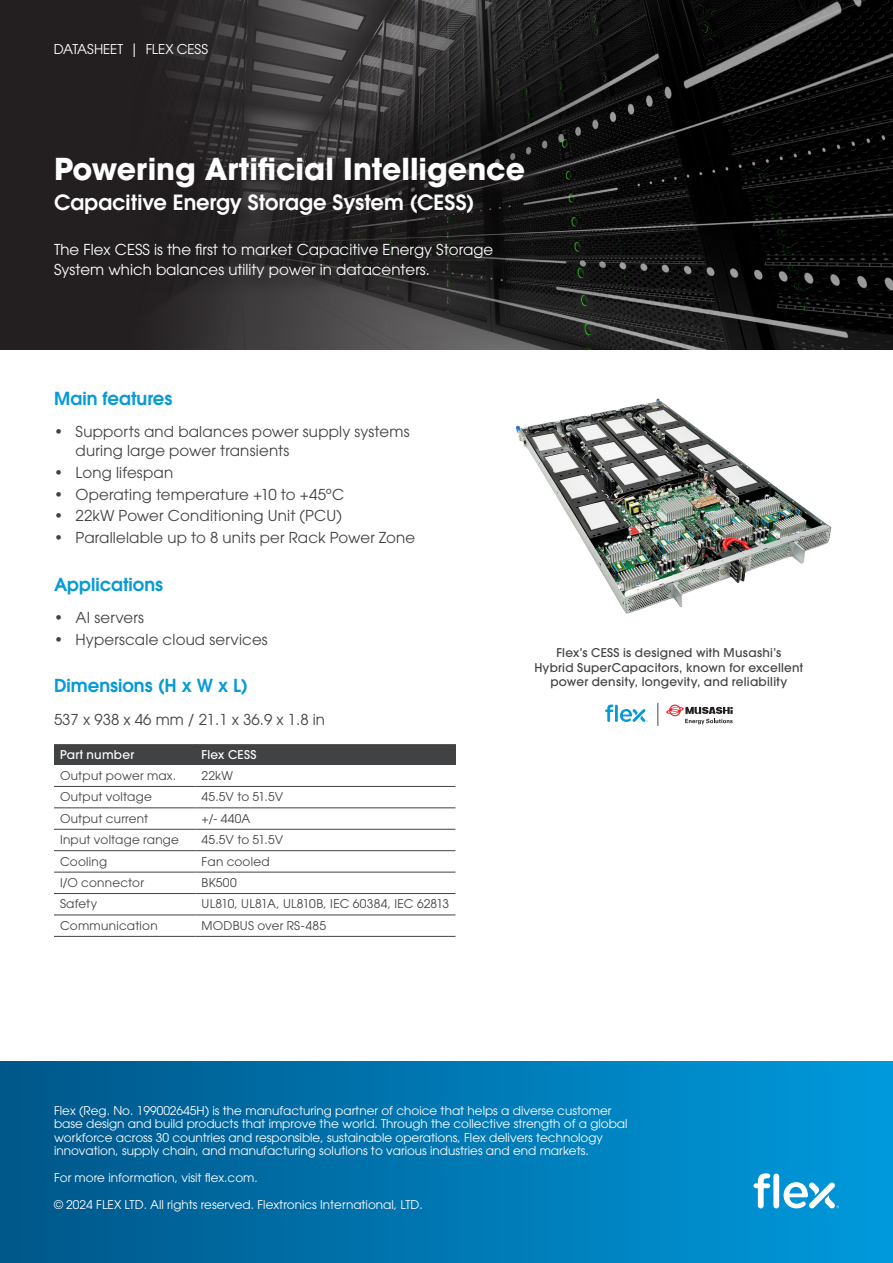
<style>
.page{position:relative;width:893px;height:1263px;background:#fff}
.page>*{position:absolute;margin:0;border:0;box-sizing:border-box;transform-origin:0 0}
.t1{font:700 30px "ITC Avant Garde Pro";color:#fff}
.Sub_Header{font:600 21px "ITC Avant Garde Pro";color:#fff}
.Section_Header{font:600 18px "ITC Avant Garde Pro";color:#069ad9}
.Body_Text_Space_After{font:15px/19.5px "ITC Avant Garde Pro";letter-spacing:.01em;color:#414243}
.Body_Text_Space_After-2{font:15px/19.5px "ITC Avant Garde Pro";color:#fff}
.Body_Text{font:13.5px "ITC Avant Garde Pro";letter-spacing:-.01em;color:#fff}
.t2{font:12px/13.5px "ITC Avant Garde Pro";color:#fff}
.Table_Body{font:12px "ITC Avant Garde Pro";letter-spacing:.02em;color:#414243}
.Body_Text-2{font:500 12px/14.4px "ITC Avant Garde Pro";letter-spacing:.02em;color:#414243;text-align:center}
.Table_Header{font:500 12px "ITC Avant Garde Pro";letter-spacing:.02em;color:#fff}
</style>
<div class="page">
<div style="left:0;top:1061px;width:893px;height:202px;background:linear-gradient(to right,#005689,#0099dc)"></div>
<svg style="left:753px;top:1173px;width:17px;height:35px"></svg>
<div style="left:773px;top:1173px;width:6px;height:35px;background:#fff;border-radius:3px"></div>
<svg style="left:784px;top:1181px;width:55px;height:27px"></svg>
<img style="left:608px;top:0;width:285px;height:349px">
<svg style="left:0;top:0;width:608px;height:349px;background:#2e2b2c"></svg>
<div style="left:54px;top:744px;width:402px;height:21px;background:#414243"></div>
<hr style="left:54px;top:786px;width:142px;height:1px;background:#414243">
<hr style="left:196px;top:786px;width:259px;height:1px;background:#414243">
<hr style="left:54px;top:807px;width:142px;height:1px;background:#414243">
<hr style="left:196px;top:807px;width:259px;height:1px;background:#414243">
<hr style="left:54px;top:829px;width:142px;height:1px;background:#414243">
<hr style="left:196px;top:829px;width:259px;height:1px;background:#414243">
<hr style="left:54px;top:850px;width:142px;height:1px;background:#414243">
<hr style="left:196px;top:850px;width:259px;height:1px;background:#414243">
<hr style="left:54px;top:872px;width:142px;height:1px;background:#414243">
<hr style="left:196px;top:872px;width:259px;height:1px;background:#414243">
<hr style="left:54px;top:893px;width:142px;height:1px;background:#414243">
<hr style="left:196px;top:893px;width:259px;height:1px;background:#414243">
<hr style="left:54px;top:914px;width:142px;height:1px;background:#414243">
<hr style="left:196px;top:914px;width:259px;height:1px;background:#414243">
<hr style="left:54px;top:936px;width:142px;height:1px;background:#414243">
<hr style="left:196px;top:936px;width:259px;height:1px;background:#414243">
<div style="left:58px;top:160px;width:485px;height:135px;background:#231f20;opacity:.75"></div>
<img style="left:516px;top:398px;width:316px;height:216px">
<svg style="left:666px;top:704px;width:67px;height:20px"></svg>
<svg style="left:657px;top:703px;width:1px;height:23px"></svg>
<svg style="left:605px;top:704px;width:8px;height:18px"></svg>
<hr style="left:615px;top:705px;width:3px;height:17px;background:#069ad9">
<svg style="left:620px;top:709px;width:28px;height:13px"></svg>
<p class="Body_Text" style="left:54px;top:41px;width:156px">DATASHEET | FLEX CESS</p>
<p class="t1" style="left:54px;top:148px;width:473px">Powering Artificial Intelligence</p>
<p class="Sub_Header" style="left:54px;top:189px;width:422px">Capacitive Energy Storage System (CESS)</p>
<p class="Body_Text_Space_After-2" style="left:54px;top:240px;width:441px">The Flex CESS is the first to market Capacitive Energy Storage<br>System which balances utility power in datacenters.</p>
<p class="Section_Header" style="left:54px;top:386px;width:120px">Main features</p>
<p class="Body_Text_Space_After" style="left:76px;top:421px;width:336px;text-indent:-22px">• Supports and balances power supply systems during large power transients</p>
<p class="Body_Text_Space_After" style="left:54px;top:463px;width:121px">• Long lifespan</p>
<p class="Body_Text_Space_After" style="left:54px;top:484px;width:292px">• Operating temperature +10 to +45ºC</p>
<p class="Body_Text_Space_After" style="left:54px;top:506px;width:289px">• 22kW Power Conditioning Unit (PCU)</p>
<p class="Body_Text_Space_After" style="left:54px;top:527px;width:363px">• Parallelable up to 8 units per Rack Power Zone</p>
<p class="Section_Header" style="left:54px;top:572px;width:111px">Applications</p>
<p class="Body_Text_Space_After" style="left:54px;top:607px;width:92px">• AI servers</p>
<p class="Body_Text_Space_After" style="left:54px;top:629px;width:215px">• Hyperscale cloud services</p>
<p class="Section_Header" style="left:54px;top:674px;width:196px">Dimensions (H x W x L)</p>
<p class="Body_Text_Space_After" style="left:54px;top:709px;width:272px">537 x 938 x 46 mm / 21.1 x 36.9 x 1.8 in</p>
<p class="Table_Header" style="left:60px;top:747px;width:76px">Part number</p>
<p class="Table_Header" style="left:202px;top:747px;width:56px">Flex CESS</p>
<p class="Table_Body" style="left:60px;top:768px;width:118px">Output power max.</p>
<p class="Table_Body" style="left:202px;top:768px;width:33px">22kW</p>
<p class="Table_Body" style="left:60px;top:789px;width:93px">Output voltage</p>
<p class="Table_Body" style="left:202px;top:789px;width:83px">45.5V to 51.5V</p>
<p class="Table_Body" style="left:60px;top:811px;width:90px">Output current</p>
<p class="Table_Body" style="left:202px;top:811px;width:50px">+/- 440A</p>
<p class="Table_Body" style="left:60px;top:832px;width:121px">Input voltage range</p>
<p class="Table_Body" style="left:202px;top:832px;width:83px">45.5V to 51.5V</p>
<p class="Table_Body" style="left:60px;top:854px;width:49px">Cooling</p>
<p class="Table_Body" style="left:202px;top:854px;width:70px">Fan cooled</p>
<p class="Table_Body" style="left:60px;top:875px;width:86px">I/O connector</p>
<p class="Table_Body" style="left:202px;top:875px;width:37px">BK500</p>
<p class="Table_Body" style="left:60px;top:896px;width:39px">Safety</p>
<p class="Table_Body" style="left:202px;top:896px;width:249px">UL810, UL81A, UL810B, IEC 60384, IEC 62813</p>
<p class="Table_Body" style="left:60px;top:918px;width:99px">Communication</p>
<p class="Table_Body" style="left:202px;top:918px;width:126px">MODBUS over RS-485</p>
<p class="Body_Text-2" style="left:534px;top:646px;width:270px">Flex’s CESS is designed with Musashi’s<br>Hybrid SuperCapacitors, known for excellent power density, longevity, and reliability</p>
<p class="t2" style="left:54px;top:1104px;width:575px">Flex (Reg. No. 199002645H) is the manufacturing partner of choice that helps a diverse customer base design and build products that improve the world. Through the collective strength of a global workforce across 30 countries and responsible, sustainable operations, Flex delivers technology innovation, supply chain, and manufacturing solutions to various industries and end markets.</p>
<p class="t2" style="left:54px;top:1171px;width:205px">For more information, visit flex.com.</p>
<p class="t2" style="left:54px;top:1198px;width:370px">© 2024 FLEX LTD. All rights reserved. Flextronics International, LTD.</p>
</div>
